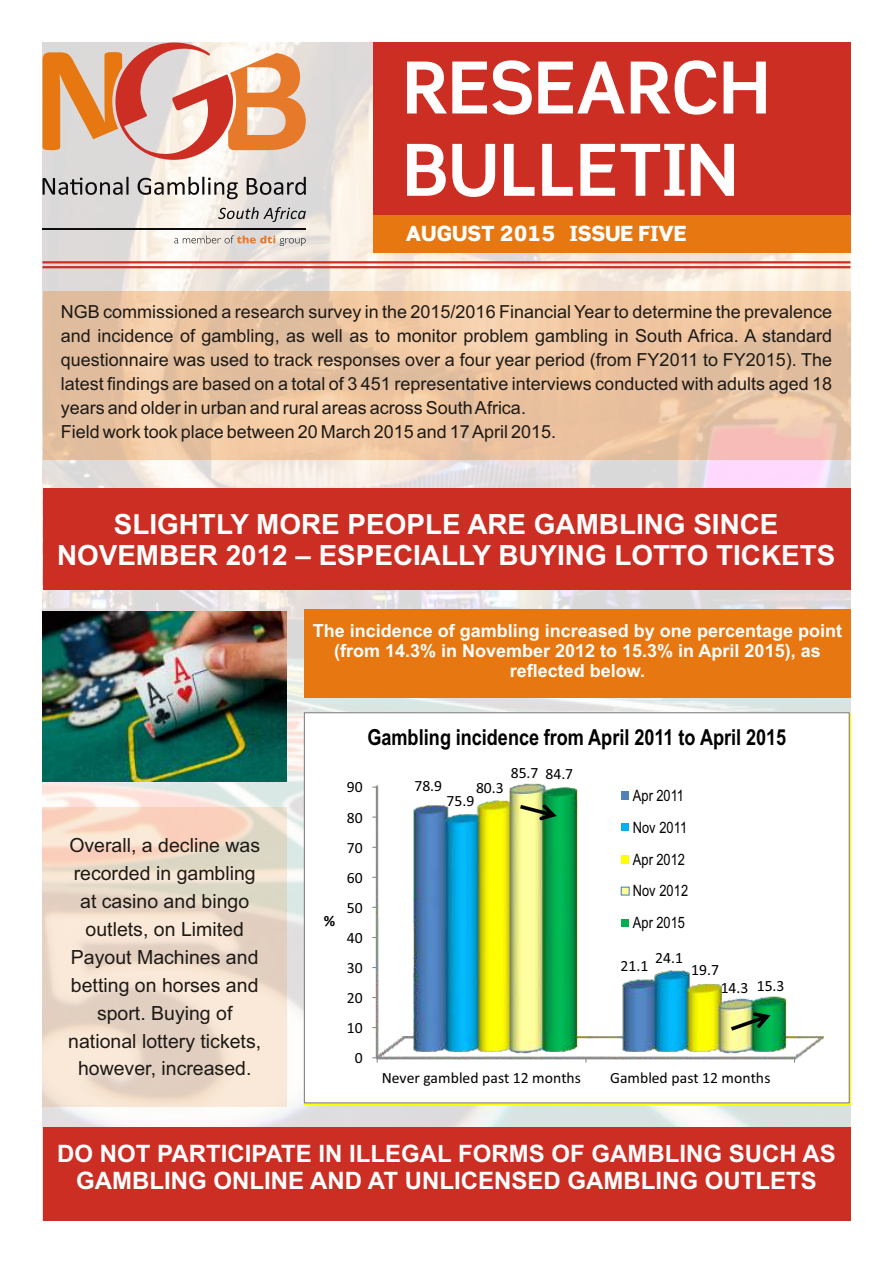
<style>
.page{position:relative;width:893px;height:1263px;background:#fff}
.page>*{position:absolute;margin:0;border:0;box-sizing:border-box;transform-origin:0 0}
.t1{font:700 72px/82.3px "Scene Alt";color:#fefefe}
.t2{font:700 27.9px/31.2px "Arial";color:#fefefe;text-align:center}
.t3{font:700 24px/26.8px "Arial";color:#fefefe;text-align:center}
.t4{font:700 22.05px "Arial Narrow";color:#000}
.t5{font:900 21px "Scene Alt";color:#fefefe}
.t6{font:19.5px/27.9px "Arial";color:#1e1a16;text-align:center}
.t7{font:18px/24.2px "Arial";color:#1e1a16}
.t8{font:700 18px/20.1px "Arial";color:#fefefe;text-align:center}
.t9{font:15.75px "Calibri";color:#000}
.t10{font:15.6px "Calibri";color:#000}
.t11{font:15.6px/31.8px "Arial Narrow";color:#000}
.t12{font:700 15.6px "Calibri";color:#000}
</style>
<div class="page">
<img style="left:43px;top:43px;width:807px;height:1084px">
<div style="left:304px;top:609px;width:546px;height:89px;background:#e77811"></div>
<div style="left:43px;top:808px;width:244px;height:299px;background:#e77811;opacity:.15"></div>
<div style="left:43px;top:1127px;width:807px;height:93px;background:#cc2e24"></div>
<div style="left:43px;top:488px;width:807px;height:102px;background:#cc2e24"></div>
<div style="left:43px;top:291px;width:807px;height:169px;background:#e77811;opacity:.3"></div>
<div style="left:373px;top:215px;width:477px;height:38px;background:#e77811"></div>
<div style="left:304px;top:713px;width:545px;height:390px;background:#fff"></div>
<img style="left:374px;top:783px;width:451px;height:278px">
<svg style="left:372px;top:1057px;width:6px;height:6px"></svg>
<div style="left:621px;top:792px;width:8px;height:8px;background:#4f81bd"></div>
<div style="left:621px;top:823px;width:8px;height:8px;background:#00b0f0"></div>
<div style="left:621px;top:855px;width:8px;height:8px;background:#ff0"></div>
<div style="left:621px;top:887px;width:8px;height:8px;background:#ff9"></div>
<div style="left:621px;top:886px;width:9px;height:9px;border:1px solid #4f81bd"></div>
<div style="left:621px;top:919px;width:8px;height:8px;background:#00b050"></div>
<svg style="left:731px;top:1012px;width:39px;height:19px"></svg>
<svg style="left:520px;top:804px;width:37px;height:16px"></svg>
<hr style="left:43px;top:229px;width:263px;height:1px;background:#0d0c0e">
<svg style="left:174px;top:235px;width:132px;height:11px"></svg>
<svg style="left:218px;top:207px;width:88px;height:15px"></svg>
<svg style="left:43px;top:177px;width:263px;height:22px;background:#b3afad"></svg>
<svg style="left:43px;top:43px;width:263px;height:117px;background:#e3aa8e"></svg>
<div style="left:373px;top:43px;width:477px;height:172px;background:#cc2e24"></div>
<hr style="left:43px;top:261px;width:807px;height:2px;background:#cc2e24">
<hr style="left:43px;top:266px;width:807px;height:2px;background:#cc2e24">
<img style="left:43px;top:611px;width:244px;height:170px">
<h1 class="t1" style="left:402px;top:51px;width:369px">RESEARCH<br>BULLETIN</h1>
<p class="t5" style="left:406px;top:224px;width:282px">AUGUST 2015 ISSUE FIVE</p>
<p class="t7" style="left:61px;top:301px;width:773px">NGB commissioned a research survey in the 2015/2016 Financial Year to determine the prevalence and incidence of gambling, as well as to monitor problem gambling in South Africa. A standard questionnaire was used to track responses over a four year period (from FY2011 to FY2015). The latest findings are based on a total of 3 451 representative interviews conducted with adults aged 18 years and older in urban and rural areas across South Africa.<br>Field work took place between 20 March 2015 and 17 April 2015.</p>
<h2 class="t2" style="left:57px;top:511px;width:780px">SLIGHTLY MORE PEOPLE ARE GAMBLING SINCE<br>NOVEMBER 2012 – ESPECIALLY BUYING LOTTO TICKETS</h2>
<p class="t6" style="left:68px;top:833px;width:194px">Overall, a decline was recorded in gambling at casino and bingo outlets, on Limited<br>Payout Machines and betting on horses and sport. Buying of national lottery tickets, however, increased.</p>
<p class="t8" style="left:313px;top:622px;width:531px">The incidence of gambling increased by one percentage point (from 14.3% in November 2012 to 15.3% in April 2015), as reflected below.</p>
<p class="t12" style="left:324px;top:914px;width:13px">%</p>
<p class="t4" style="left:367px;top:729px;width:420px">Gambling incidence from April 2011 to April 2015</p>
<p class="t11" style="left:633px;top:781px;width:57px">Apr 2011<br>Nov 2011<br>Apr 2012<br>Nov 2012<br>Apr 2015</p>
<p class="t10" style="left:511px;top:767px;width:64px">85.7 84.7</p>
<p class="t10" style="left:414px;top:779px;width:29px">78.9</p>
<p class="t10" style="left:347px;top:781px;width:17px">90</p>
<p class="t10" style="left:476px;top:781px;width:29px">80.3</p>
<p class="t10" style="left:447px;top:794px;width:29px">75.9</p>
<p class="t10" style="left:347px;top:811px;width:17px">80</p>
<p class="t10" style="left:347px;top:841px;width:17px">70</p>
<p class="t10" style="left:347px;top:871px;width:17px">60</p>
<p class="t10" style="left:347px;top:901px;width:17px">50</p>
<p class="t10" style="left:347px;top:931px;width:17px">40</p>
<p class="t10" style="left:347px;top:961px;width:17px">30</p>
<p class="t10" style="left:347px;top:991px;width:17px">20</p>
<p class="t10" style="left:347px;top:1021px;width:17px">10</p>
<p class="t10" style="left:355px;top:1051px;width:9px">0</p>
<p class="t10" style="left:620px;top:959px;width:29px">21.1</p>
<p class="t10" style="left:655px;top:951px;width:29px">24.1</p>
<p class="t9" style="left:691px;top:963px;width:29px">19.7</p>
<p class="t10" style="left:721px;top:981px;width:29px">14.3</p>
<p class="t10" style="left:757px;top:979px;width:29px">15.3</p>
<p class="t10" style="left:382px;top:1071px;width:201px">Never gambled past 12 months</p>
<p class="t10" style="left:610px;top:1071px;width:162px">Gambled past 12 months</p>
<h3 class="t3" style="left:57px;top:1142px;width:780px">DO NOT PARTICIPATE IN ILLEGAL FORMS OF GAMBLING SUCH AS<br>GAMBLING ONLINE AND AT UNLICENSED GAMBLING OUTLETS</h3>
</div>
